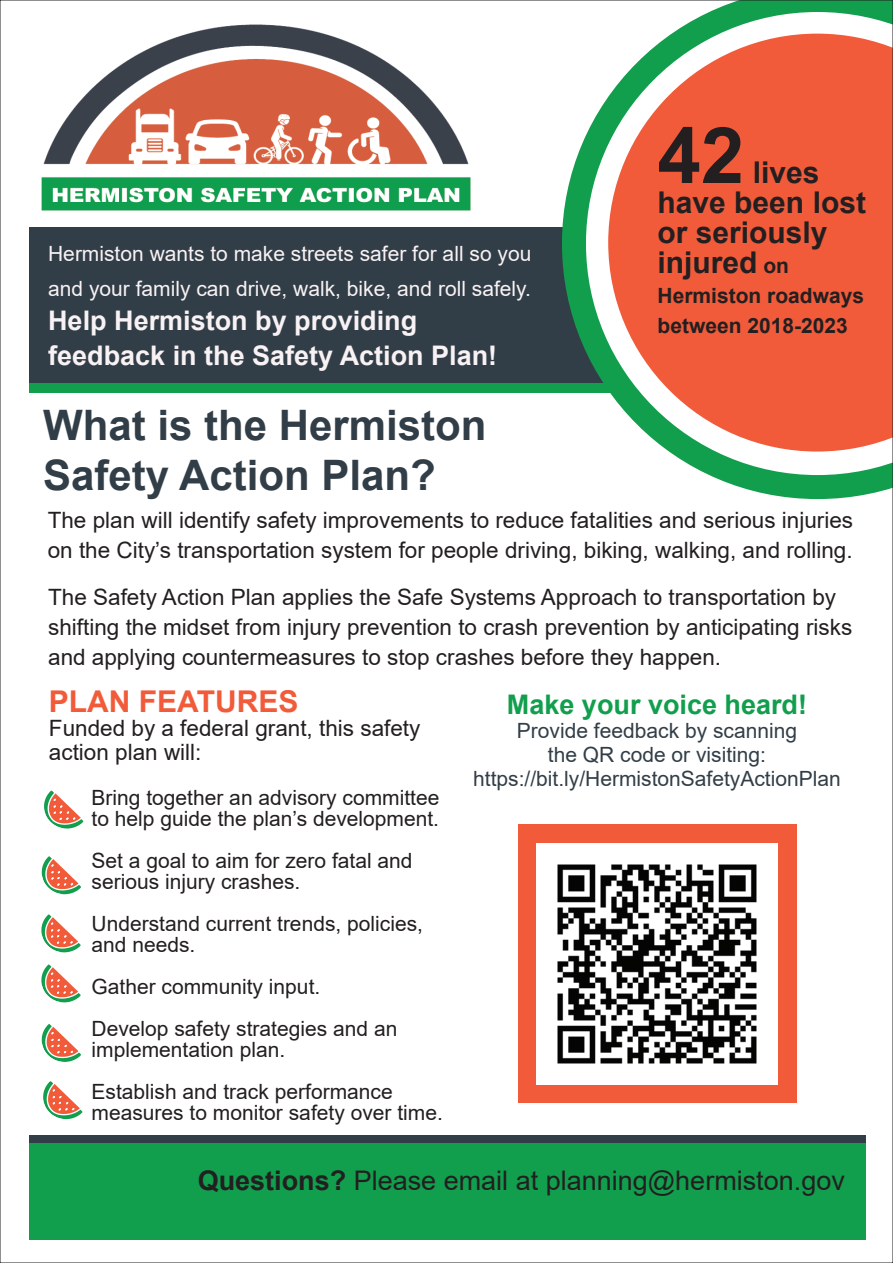
<style>
.page{position:relative;width:893px;height:1263px;background:#fff}
.page>*{position:absolute;margin:0;border:0;box-sizing:border-box;transform-origin:0 0}
.t1{font:700 78px "Arial";color:#231f20}
.t2{font:700 42px/50.4px "Arial";color:#323e47}
.t3{font:700 30px/30px "Arial";color:#231f20}
.t4{font:700 30px "Arial";color:#f15b3a}
.t5{font:700 27px/34.5px "Arial";color:#f8f2f4}
.t6{font:27px "Arial";color:#231f20}
.t7{font:700 27px "Arial";color:#119e4d}
.t8{font:22.5px/30px "Arial";color:#231f20}
.t9{font:21px/21px "Arial";color:#231f20}
.t10{font:21px/34.5px "Arial";color:#f8f2f4}
.t11{font:21px/24px "Arial";color:#323e47;text-align:center}
.t12{font:700 21px/30px "Arial";color:#231f20}
.s1{font-size:21px}
.s2{font-weight:700}
</style>
<div class="page">
<div style="left:29px;top:228px;width:837px;height:155px;background:#323e47"></div>
<div style="left:29px;top:383px;width:837px;height:10px;background:#119e4d"></div>
<svg style="left:42px;top:856px;width:39px;height:39px"></svg>
<svg style="left:44px;top:790px;width:39px;height:39px"></svg>
<svg style="left:41px;top:914px;width:40px;height:39px"></svg>
<svg style="left:41px;top:964px;width:40px;height:39px"></svg>
<svg style="left:42px;top:1024px;width:39px;height:38px"></svg>
<svg style="left:43px;top:1081px;width:39px;height:39px"></svg>
<div style="left:29px;top:1142px;width:837px;height:97px;background:#119e4d"></div>
<div style="left:29px;top:1135px;width:837px;height:7px;background:#323e47"></div>
<div style="left:518px;top:825px;width:278px;height:278px;background:#f15b3a"></div>
<img style="left:537px;top:843px;width:240px;height:241px">
<img style="left:29px;top:24px;width:470px;height:204px">
<svg style="left:562px;top:2px;width:329px;height:497px"></svg>
<svg style="left:608px;top:34px;width:283px;height:417px;background:#e77151"></svg>
<h1 class="t1" style="left:658px;top:101px;width:88px">42</h1>
<h3 class="t3" style="left:658px;top:158px;width:210px;text-indent:95px">lives have been lost or seriously injured <span class="s1">on</span></h3>
<p class="t12" style="left:658px;top:281px;width:208px">Hermiston roadways between 2018-2023</p>
<p class="t10" style="left:48px;top:237px;width:485px">Hermiston wants to make streets safer for all so you and your family can drive, walk, bike, and roll safely.</p>
<p class="t5" style="left:48px;top:304px;width:451px">Help Hermiston by providing feedback in the Safety Action Plan!</p>
<h2 class="t2" style="left:43px;top:400px;width:445px">What is the Hermiston<br>Safety Action Plan?</h2>
<p class="t8" style="left:48px;top:504px;width:807px">The plan will identify safety improvements to reduce fatalities and serious injuries on the City’s transportation system for people driving, biking, walking, and rolling.</p>
<p class="t8" style="left:48px;top:581px;width:806px">The Safety Action Plan applies the Safe Systems Approach to transportation by shifting the midset from injury prevention to crash prevention by anticipating risks and applying countermeasures to stop crashes before they happen.</p>
<h3 class="t4" style="left:49px;top:680px;width:251px">PLAN FEATURES</h3>
<p class="t8" style="left:49px;top:716px;width:373px;line-height:24px">Funded by a federal grant, this safety action plan will:</p>
<p class="t9" style="left:92px;top:787px;width:349px">Bring together an advisory committee to help guide the plan’s development.</p>
<p class="t9" style="left:92px;top:850px;width:323px">Set a goal to aim for zero fatal and serious injury crashes.</p>
<p class="t9" style="left:92px;top:913px;width:333px">Understand current trends, policies, and needs.</p>
<p class="t9" style="left:92px;top:965px;width:307px;line-height:42px">Gather community input.<br>Develop safety strategies and an</p>
<p class="t9" style="left:92px;top:1028px;width:303px;line-height:42px">implementation plan.<br>Establish and track performance</p>
<p class="t9" style="left:92px;top:1102px;width:353px">measures to monitor safety over time.</p>
<p class="t7" style="left:507px;top:686px;width:302px">Make your voice heard!</p>
<p class="t11" style="left:473px;top:719px;width:369px">Provide feedback by scanning<br>the QR code or visiting: https://bit.ly/HermistonSafetyActionPlan</p>
<p class="t6" style="left:198px;top:1162px;width:649px"><span class="s2">Questions?</span> Please email at planning@hermiston.gov</p>
</div>
